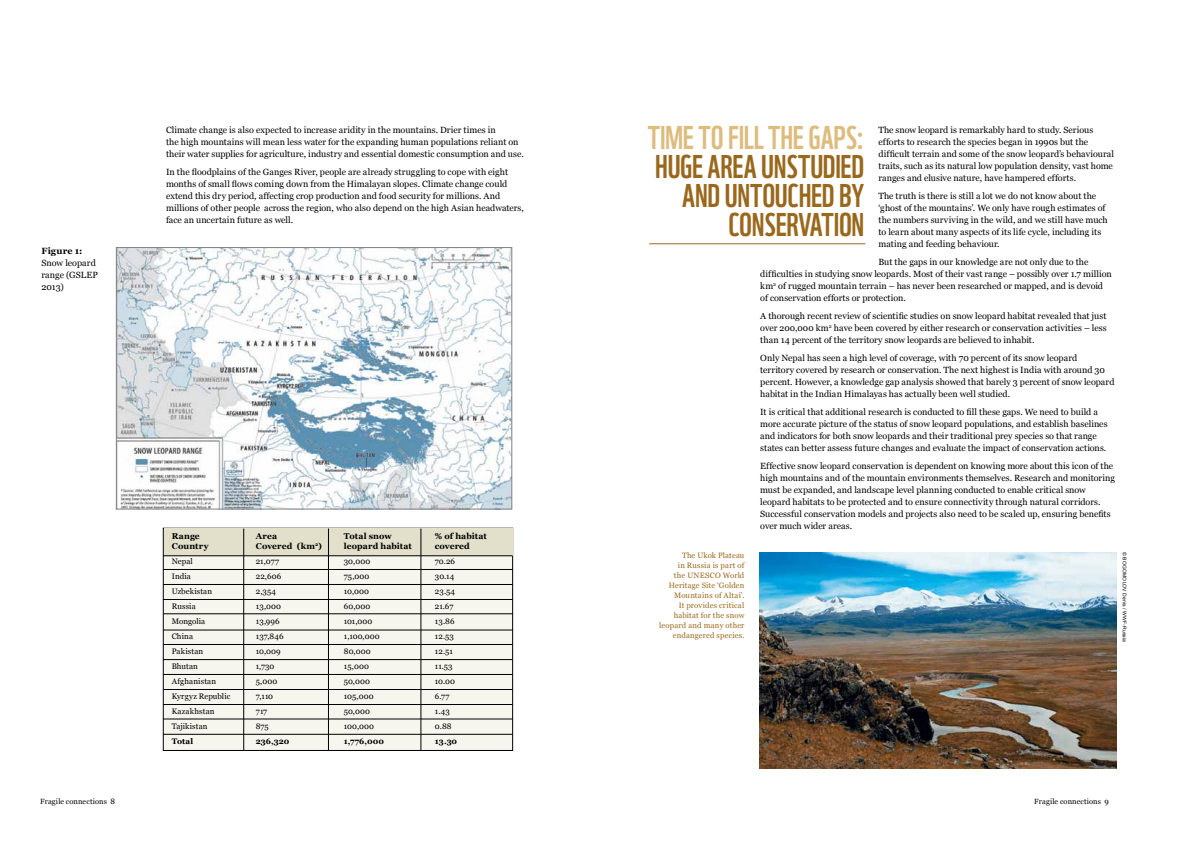
<style>
.page{position:relative;width:1191px;height:842px;background:#fff}
.page>*{position:absolute;margin:0;border:0;box-sizing:border-box;transform-origin:0 0}
.t1{font:32px/29px "WWF";letter-spacing:-.01em;color:#9a681c;text-align:right}
.t2{font:32px "WWF";letter-spacing:-.005em;color:#ddbc7e}
.t3{font:9px/12px "Georgia";letter-spacing:.005em;color:#000}
.t4{font:700 9px "Georgia";letter-spacing:.02em;color:#000}
.t5{font:700 8.5px "Georgia";letter-spacing:.01em;color:#000}
.t6{font:8px "Georgia";letter-spacing:.015em;color:#000}
.t7{font:700 8px "Georgia";letter-spacing:.01em;color:#000}
.t8{font:8px "Georgia";letter-spacing:-.005em;color:#000}
.t9{font:7.8px/10px "Georgia";letter-spacing:.02em;color:#9a681c;text-align:right}
.t10{font:7.5px "Georgia";letter-spacing:.02em;color:#000}
.t11{font:5px "Arial";letter-spacing:.03em;color:#000}
.s1{font-size:8.8px}
.s2{font-size:7.8px}
</style>
<div class="page">
<img style="left:118px;top:249px;width:392px;height:258px">
<div style="left:116px;top:247px;width:396px;height:262px;border:1px solid #808285"></div>
<hr style="left:649px;top:243px;width:216px;height:1px;background:#9a681c">
<img style="left:759px;top:552px;width:358px;height:216px">
<div style="left:163px;top:528px;width:349px;height:222px;background:#f6f5ee"></div>
<div style="left:163px;top:528px;width:350px;height:223px;border:1px solid #000"></div>
<div style="left:164px;top:529px;width:348px;height:27px;background:#e2dfca"></div>
<hr style="left:163px;top:556px;width:349px;height:1px;background:#000">
<hr style="left:421px;top:529px;width:1px;height:222px;background:#000">
<hr style="left:328px;top:529px;width:1px;height:222px;background:#000">
<hr style="left:243px;top:529px;width:1px;height:222px;background:#000">
<hr style="left:163px;top:569px;width:350px;height:1px;background:#000">
<hr style="left:163px;top:584px;width:350px;height:1px;background:#000">
<hr style="left:163px;top:599px;width:350px;height:1px;background:#000">
<hr style="left:163px;top:614px;width:350px;height:1px;background:#000">
<hr style="left:163px;top:644px;width:349px;height:1px;background:#000">
<hr style="left:163px;top:674px;width:349px;height:1px;background:#000">
<hr style="left:163px;top:689px;width:349px;height:1px;background:#000">
<hr style="left:163px;top:659px;width:349px;height:1px;background:#000">
<hr style="left:163px;top:704px;width:349px;height:1px;background:#000">
<hr style="left:163px;top:630px;width:350px;height:1px;background:#000">
<hr style="left:163px;top:719px;width:349px;height:1px;background:#000">
<hr style="left:163px;top:734px;width:349px;height:1px;background:#000">
<p class="t4" style="left:41px;top:244px;width:42px">Figure 1:</p>
<p class="t3" style="left:41px;top:257px;width:58px">Snow leopard range (GSLEP<br>2013)</p>
<p class="t3" style="left:166px;top:124px;width:359px">Climate change is also expected to increase aridity in the mountains. Drier times in<br>the high mountains will mean less water for the expanding human populations reliant on their water supplies for agriculture, industry and essential domestic consumption and use.</p>
<p class="t3" style="left:166px;top:166px;width:359px">In the floodplains of the Ganges River, people are already struggling to cope with eight months of small flows coming down from the Himalayan slopes. Climate change could extend this dry period, affecting crop production and food security for millions. And millions of other people across the region, who also depend on the high Asian headwaters, face an uncertain future as well.</p>
<p class="t5" style="left:172px;top:530px;width:30px">Range</p>
<p class="t5" style="left:256px;top:530px;width:23px">Area</p>
<p class="t5" style="left:344px;top:530px;width:49px">Total snow</p>
<p class="t5" style="left:435px;top:530px;width:53px">% of habitat</p>
<p class="t5" style="left:172px;top:540px;width:38px">Country</p>
<p class="t5" style="left:256px;top:540px;width:68px">Covered (km<sup>2</sup>)</p>
<p class="t5" style="left:344px;top:540px;width:70px">leopard habitat</p>
<p class="t5" style="left:435px;top:540px;width:36px">covered</p>
<p class="t6" style="left:172px;top:556px;width:23px">Nepal</p>
<p class="t6" style="left:256px;top:556px;width:25px">21,077</p>
<p class="t6" style="left:344px;top:556px;width:28px">30,000</p>
<p class="t6" style="left:435px;top:556px;width:22px">70.26</p>
<p class="t6" style="left:172px;top:571px;width:21px">India</p>
<p class="t6" style="left:256px;top:571px;width:27px">22,606</p>
<p class="t6" style="left:344px;top:571px;width:27px">75,000</p>
<p class="t6" style="left:435px;top:571px;width:21px">30.14</p>
<p class="t6" style="left:172px;top:586px;width:42px">Uzbekistan</p>
<p class="t6" style="left:256px;top:586px;width:22px">2,354</p>
<p class="t6" style="left:344px;top:586px;width:27px">10,000</p>
<p class="t6" style="left:435px;top:586px;width:22px">23.54</p>
<p class="t6" style="left:172px;top:601px;width:25px">Russia</p>
<p class="t6" style="left:256px;top:601px;width:27px">13,000</p>
<p class="t6" style="left:344px;top:601px;width:28px">60,000</p>
<p class="t6" style="left:435px;top:601px;width:20px">21.67</p>
<p class="t8" style="left:172px;top:616px;width:35px">Mongolia</p>
<p class="t6" style="left:256px;top:616px;width:25px">13,996</p>
<p class="t6" style="left:344px;top:616px;width:30px">101,000</p>
<p class="t6" style="left:435px;top:616px;width:21px">13.86</p>
<p class="t6" style="left:172px;top:631px;width:23px">China</p>
<p class="t6" style="left:256px;top:631px;width:29px">137,846</p>
<p class="t6" style="left:344px;top:631px;width:37px">1,100,000</p>
<p class="t6" style="left:435px;top:631px;width:20px">12.53</p>
<p class="t6" style="left:172px;top:646px;width:33px">Pakistan</p>
<p class="t6" style="left:256px;top:646px;width:26px">10,009</p>
<p class="t6" style="left:344px;top:646px;width:28px">80,000</p>
<p class="t6" style="left:435px;top:646px;width:19px">12.51</p>
<p class="t6" style="left:172px;top:661px;width:28px">Bhutan</p>
<p class="t6" style="left:256px;top:661px;width:20px">1,730</p>
<p class="t6" style="left:344px;top:661px;width:27px">15,000</p>
<p class="t6" style="left:435px;top:661px;width:19px">11.53</p>
<p class="t6" style="left:172px;top:676px;width:46px">Afghanistan</p>
<p class="t6" style="left:256px;top:676px;width:23px">5,000</p>
<p class="t6" style="left:344px;top:676px;width:28px">50,000</p>
<p class="t6" style="left:435px;top:676px;width:22px">10.00</p>
<p class="t6" style="left:172px;top:691px;width:60px">Kyrgyz Republic</p>
<p class="t6" style="left:256px;top:691px;width:19px">7,110</p>
<p class="t6" style="left:344px;top:691px;width:31px">105,000</p>
<p class="t6" style="left:435px;top:691px;width:16px">6.77</p>
<p class="t6" style="left:172px;top:706px;width:44px">Kazakhstan</p>
<p class="t6" style="left:256px;top:706px;width:13px">717</p>
<p class="t6" style="left:344px;top:706px;width:28px">50,000</p>
<p class="t6" style="left:435px;top:706px;width:16px">1.43</p>
<p class="t6" style="left:172px;top:721px;width:37px">Tajikistan</p>
<p class="t6" style="left:256px;top:721px;width:14px">875</p>
<p class="t6" style="left:344px;top:721px;width:32px">100,000</p>
<p class="t6" style="left:435px;top:721px;width:18px">0.88</p>
<p class="t7" style="left:172px;top:735px;width:23px">Total</p>
<p class="t7" style="left:256px;top:735px;width:35px">236,320</p>
<p class="t7" style="left:344px;top:735px;width:42px">1,776,000</p>
<p class="t7" style="left:435px;top:735px;width:24px">13.30</p>
<h1 class="t2" style="left:648px;top:113px;width:218px">TIME TO FILL THE GAPS:</h1>
<h1 class="t1" style="left:655px;top:149px;width:210px">HUGE AREA UNSTUDIED<br>AND UNTOUCHED BY<br>CONSERVATION</h1>
<p class="t3" style="left:878px;top:124px;width:237px">The snow leopard is remarkably hard to study. Serious efforts to research the species began in 1990s but the difficult terrain and some of the snow leopard’s behavioural traits, such as its natural low population density, vast home ranges and elusive nature, have hampered efforts.</p>
<p class="t3" style="left:878px;top:190px;width:231px">The truth is there is still a lot we do not know about the ‘ghost of the mountains’. We only have rough estimates of the numbers surviving in the wild, and we still have much to learn about many aspects of its life cycle, including its mating and feeding behaviour.</p>
<p class="t3" style="left:760px;top:256px;width:353px;text-indent:118px">But the gaps in our knowledge are not only due to the difficulties in studying snow leopards. Most of their vast range – possibly over 1.7 million km<sup>2</sup> of rugged mountain terrain – has never been researched or mapped, and is devoid of conservation efforts or protection.</p>
<p class="t3" style="left:760px;top:310px;width:348px;text-align:justify">A thorough recent review of scientific studies on snow leopard habitat revealed that just over <span class="s1">200,000</span> km<sup>2</sup> have been covered by either research or conservation activities – less than 14 percent of the territory snow leopards are believed to inhabit.</p>
<p class="t3" style="left:760px;top:352px;width:356px">Only Nepal has seen a high level of coverage, with 70 percent of its snow leopard<br>territory covered by research or conservation. The next highest is India with around 30 percent. However, a knowledge gap analysis showed that barely 3 percent of snow leopard habitat in the Indian Himalayas has actually been well studied.</p>
<p class="t3" style="left:760px;top:406px;width:349px">It is critical that additional research is conducted to fill these gaps. We need to build a more accurate picture of the status of snow leopard populations, and establish baselines and indicators for both snow leopards and their traditional prey species so that range states can better assess future changes and evaluate the impact of conservation actions.</p>
<p class="t3" style="left:760px;top:460px;width:356px">Effective snow leopard conservation is dependent on knowing more about this icon of the high mountains and of the mountain environments themselves. Research and monitoring must be expanded, and landscape level planning conducted to enable critical snow leopard habitats to be protected and to ensure connectivity through natural corridors.<br>Successful conservation models and projects also need to be scaled up, ensuring benefits over much wider areas.</p>
<p class="t9" style="left:659px;top:550px;width:87px">The Ukok Plateau<br>in Russia is part of<br>the UNESCO World<br>Heritage Site ‘Golden<br>Mountains of Altai’.<br>It provides critical habitat for the snow leopard and many other endangered species.</p>
<p class="t11" style="left:1127px;top:552px;width:91px;rotate:90deg">© BOGOMOLOV Denis / WWF-Russia</p>
<p class="t10" style="left:40px;top:796px;width:76px">Fragile connections <span class="s2">8</span></p>
<p class="t10" style="left:1034px;top:796px;width:76px">Fragile connections <span class="s2">9</span></p>
</div>
